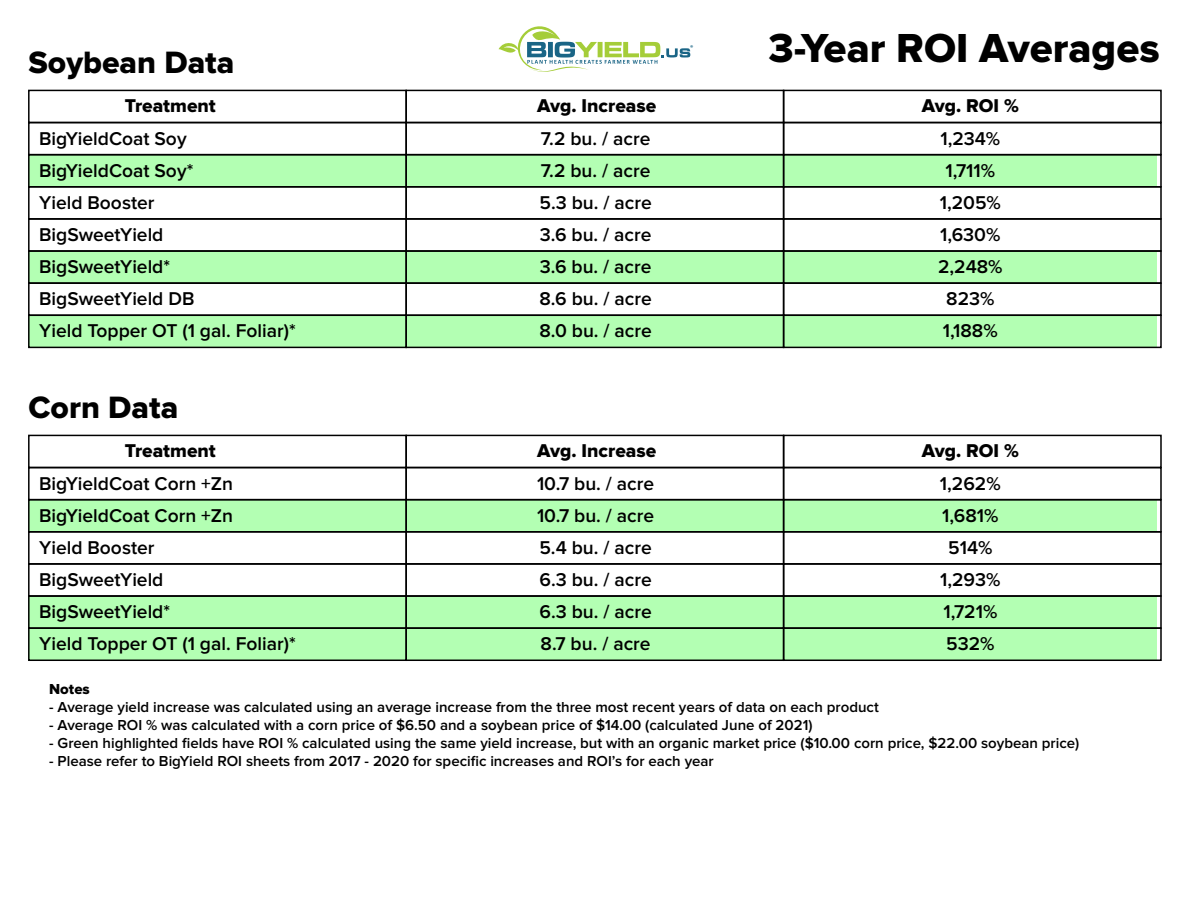
<style>
.page{position:relative;width:1188px;height:918px;background:#fff}
.page>*{position:absolute;margin:0;border:0;box-sizing:border-box;transform-origin:0 0}
.t1{font:42px "Proxima Nova Extrabld";color:#000}
.t2{font:31.95px "Proxima Nova Extrabld";color:#000}
.t3{font:600 19.2px/32.1px "Proxima Nova";color:#000}
.t4{font:19.2px "Proxima Nova Extrabld";color:#000}
.t5{font:600 15px "Proxima Nova";color:#000}
.t6{font:15px "Proxima Nova Extrabld";color:#000}
.t7{font:700 7.05px "Myriad Pro";color:#1a6586}
</style>
<div class="page">
<div style="left:29px;top:155px;width:1128px;height:32px;background:#b3ffb3"></div>
<div style="left:29px;top:315px;width:1128px;height:32px;background:#b3ffb3"></div>
<div style="left:29px;top:251px;width:1128px;height:32px;background:#b3ffb3"></div>
<svg style="left:499px;top:26px;width:191px;height:46px"></svg>
<div style="left:28px;top:90px;width:379px;height:33px;border:2px solid #000"></div>
<div style="left:405px;top:90px;width:379px;height:33px;border:2px solid #000"></div>
<div style="left:783px;top:90px;width:379px;height:33px;border:2px solid #000"></div>
<div style="left:28px;top:122px;width:379px;height:33px;border:2px solid #000"></div>
<div style="left:405px;top:122px;width:379px;height:33px;border:2px solid #000"></div>
<div style="left:783px;top:122px;width:379px;height:33px;border:2px solid #000"></div>
<div style="left:28px;top:154px;width:379px;height:34px;border:2px solid #000"></div>
<div style="left:405px;top:154px;width:379px;height:34px;border:2px solid #000"></div>
<div style="left:783px;top:154px;width:379px;height:34px;border:2px solid #000"></div>
<div style="left:28px;top:186px;width:379px;height:34px;border:2px solid #000"></div>
<div style="left:405px;top:186px;width:379px;height:34px;border:2px solid #000"></div>
<div style="left:783px;top:186px;width:379px;height:34px;border:2px solid #000"></div>
<div style="left:28px;top:218px;width:379px;height:34px;border:2px solid #000"></div>
<div style="left:405px;top:218px;width:379px;height:34px;border:2px solid #000"></div>
<div style="left:783px;top:218px;width:379px;height:34px;border:2px solid #000"></div>
<div style="left:28px;top:250px;width:379px;height:34px;border:2px solid #000"></div>
<div style="left:405px;top:250px;width:379px;height:34px;border:2px solid #000"></div>
<div style="left:783px;top:250px;width:379px;height:34px;border:2px solid #000"></div>
<div style="left:28px;top:282px;width:379px;height:34px;border:2px solid #000"></div>
<div style="left:405px;top:282px;width:379px;height:34px;border:2px solid #000"></div>
<div style="left:783px;top:282px;width:379px;height:34px;border:2px solid #000"></div>
<div style="left:28px;top:315px;width:379px;height:33px;border:2px solid #000"></div>
<div style="left:405px;top:315px;width:379px;height:33px;border:2px solid #000"></div>
<div style="left:783px;top:315px;width:379px;height:33px;border:2px solid #000"></div>
<div style="left:29px;top:500px;width:1128px;height:32px;background:#b3ffb3"></div>
<div style="left:29px;top:628px;width:1128px;height:32px;background:#b3ffb3"></div>
<div style="left:29px;top:596px;width:1128px;height:32px;background:#b3ffb3"></div>
<div style="left:28px;top:435px;width:379px;height:33px;border:2px solid #000"></div>
<div style="left:405px;top:435px;width:379px;height:33px;border:2px solid #000"></div>
<div style="left:783px;top:435px;width:379px;height:33px;border:2px solid #000"></div>
<div style="left:28px;top:467px;width:379px;height:33px;border:2px solid #000"></div>
<div style="left:405px;top:467px;width:379px;height:33px;border:2px solid #000"></div>
<div style="left:783px;top:467px;width:379px;height:33px;border:2px solid #000"></div>
<div style="left:28px;top:499px;width:379px;height:34px;border:2px solid #000"></div>
<div style="left:405px;top:499px;width:379px;height:34px;border:2px solid #000"></div>
<div style="left:783px;top:499px;width:379px;height:34px;border:2px solid #000"></div>
<div style="left:28px;top:531px;width:379px;height:34px;border:2px solid #000"></div>
<div style="left:405px;top:531px;width:379px;height:34px;border:2px solid #000"></div>
<div style="left:783px;top:531px;width:379px;height:34px;border:2px solid #000"></div>
<div style="left:28px;top:563px;width:379px;height:34px;border:2px solid #000"></div>
<div style="left:405px;top:563px;width:379px;height:34px;border:2px solid #000"></div>
<div style="left:783px;top:563px;width:379px;height:34px;border:2px solid #000"></div>
<div style="left:28px;top:595px;width:379px;height:34px;border:2px solid #000"></div>
<div style="left:405px;top:595px;width:379px;height:34px;border:2px solid #000"></div>
<div style="left:783px;top:595px;width:379px;height:34px;border:2px solid #000"></div>
<div style="left:28px;top:627px;width:379px;height:34px;border:2px solid #000"></div>
<div style="left:405px;top:627px;width:379px;height:34px;border:2px solid #000"></div>
<div style="left:783px;top:627px;width:379px;height:34px;border:2px solid #000"></div>
<h2 class="t2" style="left:28px;top:47px;width:207px">Soybean Data</h2>
<p class="t4" style="left:125px;top:97px;width:93px">Treatment</p>
<p class="t4" style="left:537px;top:97px;width:121px">Avg. Increase</p>
<p class="t7" style="left:690px;top:43px;width:5px">®</p>
<h1 class="t1" style="left:769px;top:29px;width:393px">3-Year ROI Averages</h1>
<p class="t4" style="left:922px;top:97px;width:99px">Avg. ROI %</p>
<p class="t3" style="left:39px;top:123px;width:149px">BigYieldCoat Soy</p>
<p class="t3" style="left:541px;top:123px;width:111px">7.2 bu. / acre</p>
<p class="t3" style="left:940px;top:123px;width:61px">1,234%</p>
<p class="t3" style="left:39px;top:156px;width:156px">BigYieldCoat Soy*</p>
<p class="t3" style="left:541px;top:156px;width:111px">7.2 bu. / acre</p>
<p class="t3" style="left:945px;top:156px;width:51px">1,711%</p>
<p class="t3" style="left:39px;top:187px;width:117px">Yield Booster</p>
<p class="t3" style="left:540px;top:187px;width:114px">5.3 bu. / acre</p>
<p class="t3" style="left:940px;top:187px;width:63px">1,205%</p>
<p class="t3" style="left:39px;top:219px;width:126px">BigSweetYield</p>
<p class="t3" style="left:540px;top:219px;width:113px">3.6 bu. / acre</p>
<p class="t3" style="left:940px;top:219px;width:62px">1,630%</p>
<p class="t3" style="left:39px;top:251px;width:132px">BigSweetYield*</p>
<p class="t3" style="left:540px;top:251px;width:113px">3.6 bu. / acre</p>
<p class="t3" style="left:938px;top:251px;width:66px">2,248%</p>
<p class="t3" style="left:39px;top:283px;width:157px">BigSweetYield DB</p>
<p class="t3" style="left:540px;top:283px;width:114px">8.6 bu. / acre</p>
<p class="t3" style="left:943px;top:283px;width:56px">823%<br>1,188%</p>
<p class="t3" style="left:539px;top:315px;width:114px">8.0 bu. / acre</p>
<p class="t3" style="left:39px;top:315px;width:258px">Yield Topper OT (1 gal. Foliar)*</p>
<h2 class="t2" style="left:28px;top:392px;width:151px">Corn Data</h2>
<p class="t4" style="left:125px;top:442px;width:93px">Treatment</p>
<p class="t4" style="left:537px;top:442px;width:121px">Avg. Increase</p>
<p class="t4" style="left:922px;top:442px;width:99px">Avg. ROI %</p>
<p class="t3" style="left:39px;top:468px;width:195px">BigYieldCoat Corn +Zn</p>
<p class="t3" style="left:537px;top:468px;width:119px">10.7 bu. / acre</p>
<p class="t3" style="left:940px;top:468px;width:62px">1,262%</p>
<p class="t3" style="left:39px;top:501px;width:195px">BigYieldCoat Corn +Zn</p>
<p class="t3" style="left:537px;top:501px;width:119px">10.7 bu. / acre</p>
<p class="t3" style="left:942px;top:501px;width:58px">1,681%</p>
<p class="t3" style="left:39px;top:532px;width:117px">Yield Booster</p>
<p class="t3" style="left:539px;top:532px;width:114px">5.4 bu. / acre</p>
<p class="t3" style="left:948px;top:532px;width:46px">514%</p>
<p class="t3" style="left:39px;top:564px;width:126px">BigSweetYield</p>
<p class="t3" style="left:540px;top:564px;width:114px">6.3 bu. / acre</p>
<p class="t3" style="left:940px;top:564px;width:62px">1,293%</p>
<p class="t3" style="left:39px;top:596px;width:132px">BigSweetYield*</p>
<p class="t3" style="left:540px;top:596px;width:114px">6.3 bu. / acre</p>
<p class="t3" style="left:943px;top:596px;width:55px">1,721%<br>532%</p>
<p class="t3" style="left:541px;top:628px;width:111px">8.7 bu. / acre</p>
<p class="t3" style="left:39px;top:628px;width:258px">Yield Topper OT (1 gal. Foliar)*</p>
<p class="t6" style="left:49px;top:682px;width:42px">Notes</p>
<p class="t5" style="left:49px;top:700px;width:831px">- Average yield increase was calculated using an average increase from the three most recent years of data on each product</p>
<p class="t5" style="left:49px;top:718px;width:765px">- Average ROI % was calculated with a corn price of $6.50 and a soybean price of $14.00 (calculated June of 2021)</p>
<p class="t5" style="left:49px;top:736px;width:1032px">- Green highlighted fields have ROI % calculated using the same yield increase, but with an organic market price ($10.00 corn price, $22.00 soybean price)</p>
<p class="t5" style="left:49px;top:754px;width:666px">- Please refer to BigYield ROI sheets from 2017 - 2020 for specific increases and ROI’s for each year</p>
</div>
